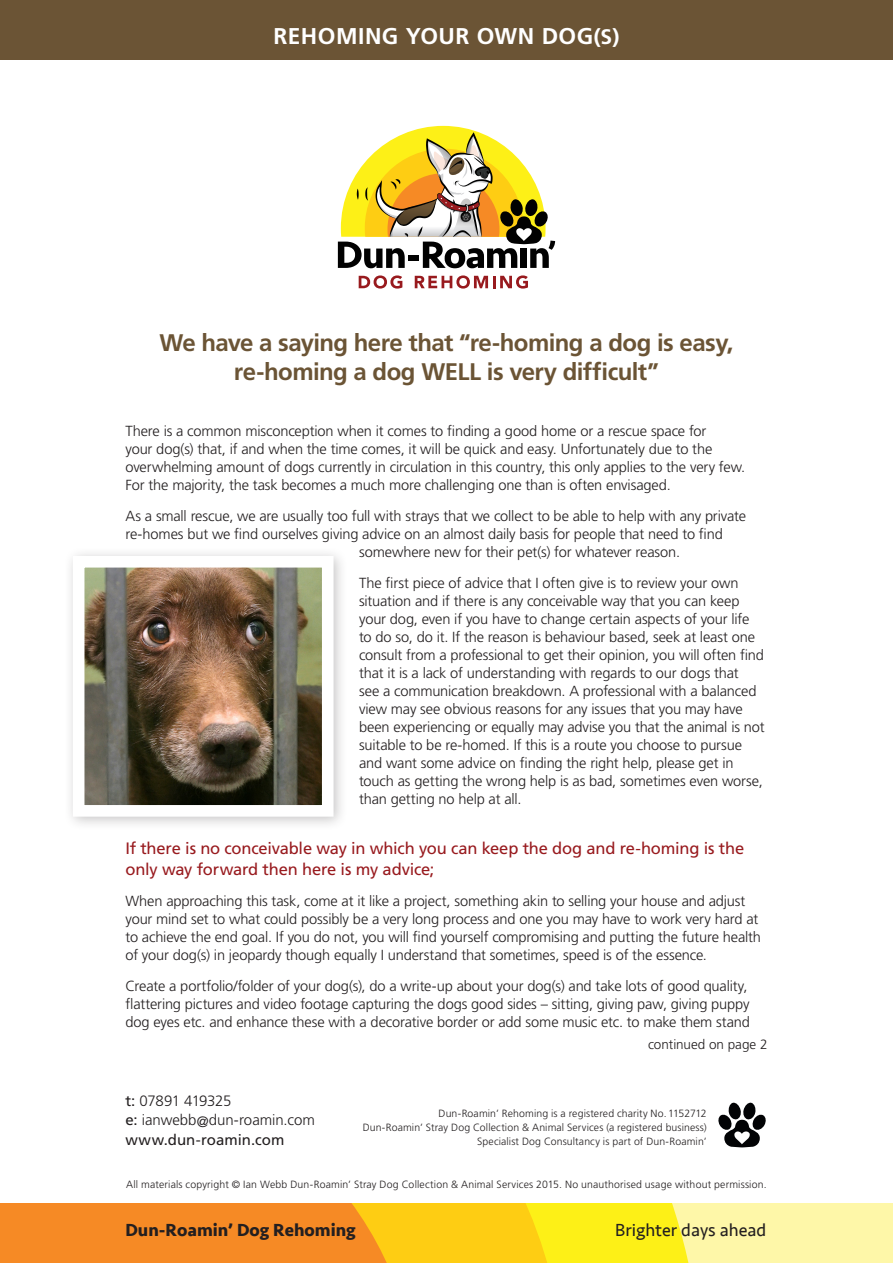
<style>
.page{position:relative;width:893px;height:1263px;background:#fff}
.page>*{position:absolute;margin:0;border:0;box-sizing:border-box;transform-origin:0 0}
.t1{font:700 24px/28.5px "Frutiger LT Std";letter-spacing:-.025em;color:#6b5435;text-align:center}
.t2{font:700 22.8px "Frutiger LT Std";letter-spacing:.02em;color:#fff}
.t3{font:700 18px "Seravek";color:#231f20}
.t4{font:18px "Seravek";color:#231f20}
.t5{font:16.5px/21px "Frutiger LT Std";letter-spacing:-.01em;color:#981a1e}
.t6{font:300 15px "Frutiger LT Std";letter-spacing:-.005em;color:#231f20}
.t7{font:15px "Frutiger LT Std";color:#231f20}
.t8{font:300 15px "Frutiger LT Std";letter-spacing:-.025em;color:#231f20}
.t9{font:300 14.7px/18px "Frutiger LT Std";letter-spacing:-.01em;color:#231f20}
.t10{font:300 13.5px "Frutiger LT Std";color:#231f20}
.t11{font:300 10.5px "Frutiger LT Std";letter-spacing:.015em;color:#231f20}
.s1{font-size:21px}
.s2{font-weight:400}
</style>
<div class="page">
<div style="left:0;top:0;width:893px;height:60px;background:#6b5435"></div>
<svg style="left:359px;top:275px;width:43px;height:14px"></svg>
<svg style="left:415px;top:275px;width:113px;height:14px"></svg>
<svg style="left:338px;top:126px;width:217px;height:142px"></svg>
<div style="left:0;top:1203px;width:893px;height:60px;background:#fef7a8"></div>
<svg style="left:0;top:1203px;width:689px;height:60px;background:#f9b01f"></svg>
<div style="left:63px;top:546px;width:285px;height:285px;background:#231f20;opacity:.26"></div>
<img style="left:86px;top:569px;width:235px;height:235px">
<div style="left:73px;top:556px;width:261px;height:261px;border:12px solid #fff"></div>
<svg style="left:718px;top:1103px;width:48px;height:44px"></svg>
<p class="t2" style="left:274px;top:22px;width:347px">REHOMING YOUR OWN DOG<span class="s1">(S)</span></p>
<p class="t1" style="left:159px;top:329px;width:576px">We have a saying here that “re-homing a dog is easy, re-homing a dog WELL is very difficult”</p>
<p class="t9" style="left:125px;top:422px;width:621px">There is a common misconception when it comes to finding a good home or a rescue space for<br>your dog(s) that, if and when the time comes, it will be quick and easy. Unfortunately due to the overwhelming amount of dogs currently in circulation in this country, this only applies to the very few.<br>For the majority, the task becomes a much more challenging one than is often envisaged.</p>
<p class="t9" style="left:125px;top:507px;width:622px">As a small rescue, we are usually too full with strays that we collect to be able to help with any private</p>
<p class="t9" style="left:125px;top:525px;width:599px">re-homes but we find ourselves giving advice on an almost daily basis for people that need to find</p>
<p class="t9" style="left:359px;top:543px;width:323px">somewhere new for their pet(s) for whatever reason.</p>
<p class="t9" style="left:359px;top:574px;width:407px">The first piece of advice that I often give is to review your own situation and if there is any conceivable way that you can keep your dog, even if you have to change certain aspects of your life to do so, do it. If the reason is behaviour based, seek at least one consult from a professional to get their opinion, you will often find that it is a lack of understanding with regards to our dogs that<br>see a communication breakdown. A professional with a balanced view may see obvious reasons for any issues that you may have been experiencing or equally may advise you that the animal is not suitable to be re-homed. If this is a route you choose to pursue and want some advice on finding the right help, please get in touch as getting the wrong help is as bad, sometimes even worse, than getting no help at all.</p>
<p class="t5" style="left:125px;top:838px;width:620px">If there is no conceivable way in which you can keep the dog and re-homing is the only way forward then here is my advice;</p>
<p class="t9" style="left:125px;top:892px;width:637px">When approaching this task, come at it like a project, something akin to selling your house and adjust your mind set to what could possibly be a very long process and one you may have to work very hard at to achieve the end goal. If you do not, you will find yourself compromising and putting the future health of your dog(s) in jeopardy though equally I understand that sometimes, speed is of the essence.</p>
<p class="t9" style="left:125px;top:977px;width:626px">Create a portfolio/folder of your dog(s), do a write-up about your dog(s) and take lots of good quality, flattering pictures and video footage capturing the dogs good sides – sitting, giving paw, giving puppy dog eyes etc. and enhance these with a decorative border or add some music etc. to make them stand</p>
<p class="t10" style="left:648px;top:1037px;width:121px">continued on page 2</p>
<p class="t8" style="left:125px;top:1092px;width:107px"><span class="s2">t:</span> 07891 419325</p>
<p class="t6" style="left:125px;top:1111px;width:191px"><span class="s2">e:</span> ianwebb@dun-roamin.com</p>
<p class="t7" style="left:125px;top:1130px;width:161px">www.dun-roamin.com</p>
<p class="t11" style="left:439px;top:1107px;width:270px">Dun-Roamin’ Rehoming is a registered charity No. 1152712</p>
<p class="t11" style="left:363px;top:1121px;width:346px">Dun-Roamin’ Stray Dog Collection &amp; Animal Services (a registered business)</p>
<p class="t11" style="left:477px;top:1135px;width:231px">Specialist Dog Consultancy is part of Dun-Roamin’</p>
<p class="t11" style="left:126px;top:1178px;width:642px">All materials copyright © Ian Webb Dun-Roamin’ Stray Dog Collection &amp; Animal Services 2015. No unauthorised usage without permission.</p>
<p class="t3" style="left:125px;top:1216px;width:232px">Dun-Roamin’ Dog Rehoming</p>
<p class="t4" style="left:615px;top:1216px;width:153px">Brighter days ahead</p>
</div>
